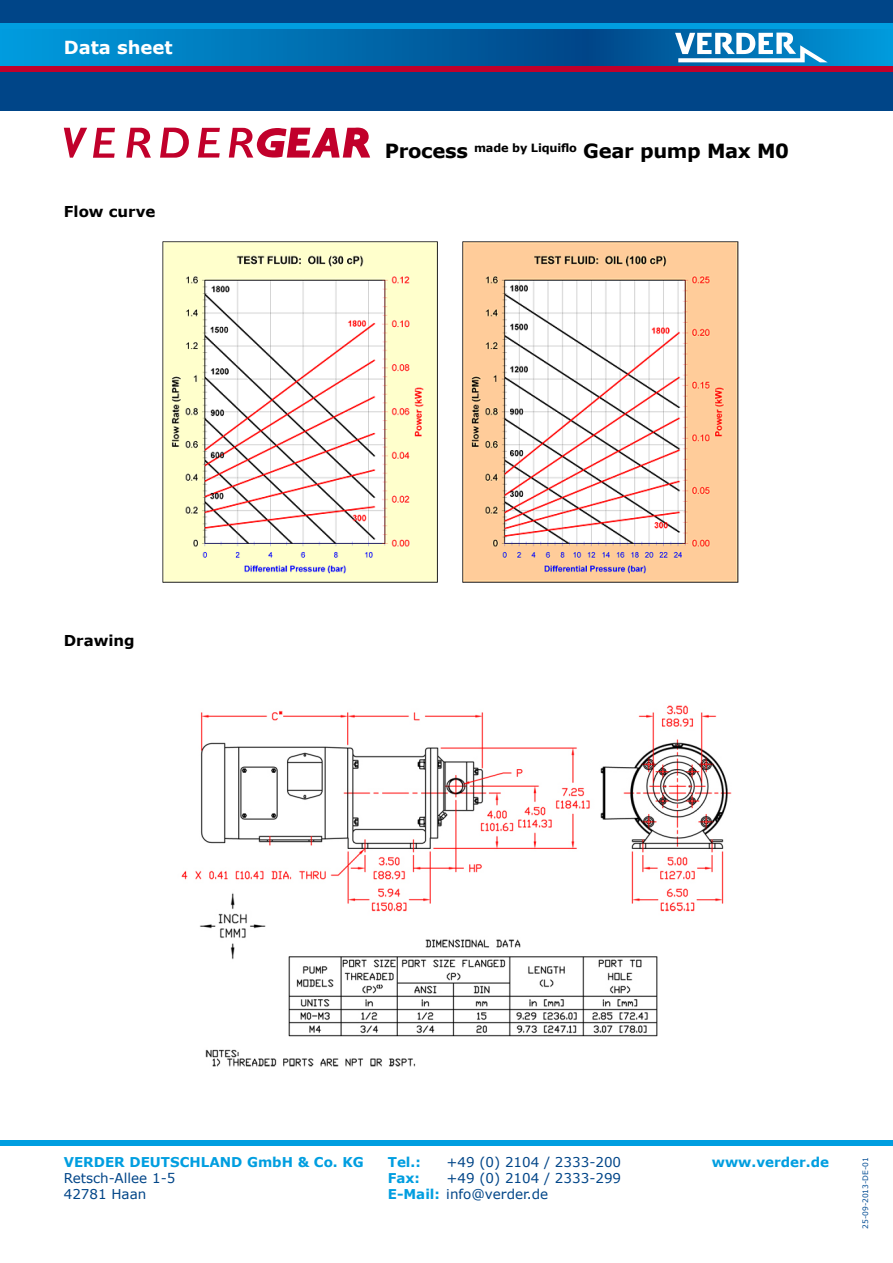
<style>
.page{position:relative;width:893px;height:1263px;background:#fff}
.page>*{position:absolute;margin:0;border:0;box-sizing:border-box;transform-origin:0 0}
.t1{font:700 19.5px "Verdana";letter-spacing:-.015em;color:#000}
.t2{font:700 18px "Verdana";color:#fff}
.t3{font:700 15px "Verdana";color:#000}
.t4{font:13.5px "Verdana";color:#004588}
.t5{font:700 13.5px "Verdana";color:#009ee0}
.t6{font:7.5px "Verdana";color:#004b93}
.s1{font-weight:700;color:#009ee0}
</style>
<div class="page">
<svg style="left:93px;top:128px;width:22px;height:30px"></svg>
<svg style="left:160px;top:128px;width:29px;height:30px"></svg>
<svg style="left:198px;top:128px;width:22px;height:30px"></svg>
<svg style="left:64px;top:128px;width:23px;height:30px"></svg>
<svg style="left:126px;top:128px;width:25px;height:30px"></svg>
<svg style="left:229px;top:128px;width:141px;height:30px"></svg>
<img style="left:162px;top:241px;width:577px;height:342px">
<img style="left:181px;top:705px;width:551px;height:362px">
<div style="left:0;top:0;width:893px;height:111px;background:#004588"></div>
<svg style="left:0;top:28px;width:893px;height:39px"></svg>
<div style="left:0;top:23px;width:893px;height:5px;background:#009ee0"></div>
<div style="left:0;top:67px;width:893px;height:5px;background:#c1002a"></div>
<svg style="left:675px;top:33px;width:153px;height:29px;background:#72b3d8"></svg>
<div style="left:0;top:1140px;width:893px;height:5px;background:#009ee0"></div>
<h2 class="t2" style="left:64px;top:35px;width:110px">Data sheet</h2>
<p class="t3" style="left:64px;top:201px;width:93px">Flow curve</p>
<p class="t3" style="left:64px;top:630px;width:72px">Drawing</p>
<h1 class="t1" style="left:385px;top:138px;width:406px">Process <sup>made</sup> <sup>by</sup> <sup>Liquiflo</sup> Gear pump Max M0</h1>
<p class="t5" style="left:64px;top:1152px;width:302px">VERDER DEUTSCHLAND GmbH &amp; Co. KG</p>
<p class="t5" style="left:388px;top:1152px;width:35px">Tel.:</p>
<p class="t4" style="left:446px;top:1153px;width:176px">+49 (0) 2104 / 2333-200</p>
<p class="t5" style="left:712px;top:1152px;width:119px">www.verder.de</p>
<p class="t4" style="left:64px;top:1169px;width:113px">Retsch-Allee 1-5</p>
<p class="t5" style="left:388px;top:1169px;width:34px">Fax:</p>
<p class="t4" style="left:446px;top:1169px;width:176px">+49 (0) 2104 / 2333-299</p>
<p class="t4" style="left:64px;top:1185px;width:84px">42781 Haan</p>
<p class="t4" style="left:388px;top:1185px;width:162px"><span class="s1">E-Mail:</span> info@verder.de</p>
<p class="t6" style="left:860px;top:1229px;width:73px;rotate:-90deg">25-09-2013-DE-01</p>
</div>
